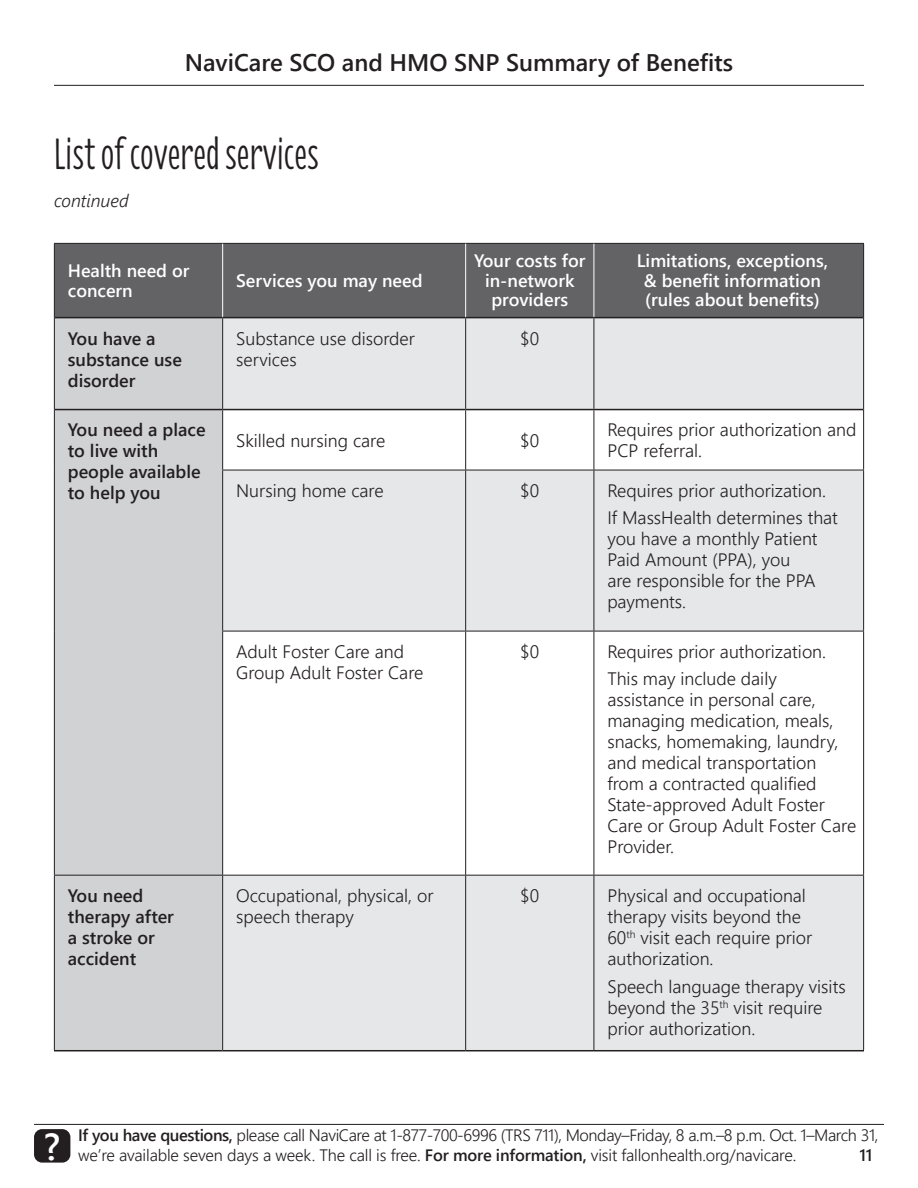
<style>
.page{position:relative;width:918px;height:1188px;background:#fff}
.page>*{position:absolute;margin:0;border:0;box-sizing:border-box;transform-origin:0 0}
._1_ABC_header_FLOR_3{font:45px "Florence";color:#231f20}
.t1{font:37.5px "Webly Sleek UI Semibold";color:#fff}
.t2{font:24px "Webly Sleek UI Semibold";color:#231f20}
._2_body{font:18px/21px "Webly Sleek UI Semilight";color:#231f20}
.Table_text{font:18px/21px "Webly Sleek UI Semilight";color:#231f20}
.Table_text-2{font:18px/19.5px "Webly Sleek UI Semibold";color:#fff;text-align:center}
.Table_text-3{font:18px/21px "Webly Sleek UI Semibold";color:#231f20}
.Normal_pre-bullets{font:18px "Webly Sleek UI Semilight";color:#231f20}
.t3{font:italic 18px "Webly Sleek UI Semilight";color:#231f20}
.t4{font:16.5px/19.8px "Webly Sleek UI Semilight";letter-spacing:-.025em;color:#231f20}
.t5{font:16.5px "Webly Sleek UI Semibold";color:#231f20}
.s1{font-family:"Webly Sleek UI Semibold"}
</style>
<div class="page">
<hr style="left:34px;top:1124px;width:850px;height:1px;background:#231f20">
<div style="left:34px;top:1129px;width:36px;height:34px;background:#231f20;border-radius:8px"></div>
<hr style="left:54px;top:85px;width:810px;height:1px;background:#231f20">
<div style="left:55px;top:244px;width:808px;height:73px;background:#636366"></div>
<div style="left:55px;top:318px;width:167px;height:732px;background:#d1d2d4"></div>
<svg style="left:223px;top:318px;width:640px;height:732px;fill:#e6e7e9"></svg>
<hr style="left:54px;top:318px;width:1px;height:92px;background:#231f20">
<hr style="left:222px;top:318px;width:1px;height:91px;background:#231f20">
<hr style="left:465px;top:318px;width:1px;height:91px;background:#231f20">
<hr style="left:594px;top:318px;width:1px;height:91px;background:#231f20">
<hr style="left:863px;top:318px;width:1px;height:92px;background:#231f20">
<hr style="left:54px;top:410px;width:1px;height:60px;background:#231f20">
<hr style="left:54px;top:470px;width:1px;height:161px;background:#231f20">
<hr style="left:54px;top:631px;width:1px;height:244px;background:#231f20">
<hr style="left:222px;top:410px;width:1px;height:60px;background:#231f20">
<hr style="left:465px;top:410px;width:1px;height:60px;background:#231f20">
<hr style="left:594px;top:410px;width:1px;height:60px;background:#231f20">
<hr style="left:863px;top:410px;width:1px;height:60px;background:#231f20">
<hr style="left:222px;top:470px;width:244px;height:1px;background:#231f20">
<hr style="left:222px;top:470px;width:1px;height:161px;background:#231f20">
<hr style="left:466px;top:470px;width:128px;height:1px;background:#231f20">
<hr style="left:465px;top:470px;width:1px;height:161px;background:#231f20">
<hr style="left:594px;top:470px;width:270px;height:1px;background:#231f20">
<hr style="left:594px;top:470px;width:1px;height:161px;background:#231f20">
<hr style="left:863px;top:470px;width:1px;height:161px;background:#231f20">
<hr style="left:222px;top:631px;width:244px;height:1px;background:#231f20">
<hr style="left:222px;top:631px;width:1px;height:244px;background:#231f20">
<hr style="left:466px;top:631px;width:128px;height:1px;background:#231f20">
<hr style="left:465px;top:631px;width:1px;height:244px;background:#231f20">
<hr style="left:594px;top:631px;width:270px;height:1px;background:#231f20">
<hr style="left:594px;top:631px;width:1px;height:244px;background:#231f20">
<hr style="left:863px;top:631px;width:1px;height:244px;background:#231f20">
<hr style="left:54px;top:875px;width:169px;height:1px;background:#231f20">
<hr style="left:54px;top:876px;width:1px;height:174px;background:#231f20">
<hr style="left:223px;top:875px;width:243px;height:1px;background:#231f20">
<hr style="left:222px;top:876px;width:1px;height:174px;background:#231f20">
<hr style="left:466px;top:875px;width:128px;height:1px;background:#231f20">
<hr style="left:465px;top:876px;width:1px;height:174px;background:#231f20">
<hr style="left:594px;top:875px;width:270px;height:1px;background:#231f20">
<hr style="left:594px;top:876px;width:1px;height:174px;background:#231f20">
<hr style="left:863px;top:876px;width:1px;height:174px;background:#231f20">
<hr style="left:54px;top:243px;width:169px;height:1px;background:#231f20">
<hr style="left:54px;top:244px;width:1px;height:74px;background:#231f20">
<hr style="left:223px;top:243px;width:243px;height:1px;background:#231f20">
<hr style="left:466px;top:243px;width:128px;height:1px;background:#231f20">
<hr style="left:594px;top:243px;width:270px;height:1px;background:#231f20">
<hr style="left:863px;top:244px;width:1px;height:74px;background:#231f20">
<hr style="left:55px;top:317px;width:168px;height:1px;background:#231f20">
<hr style="left:223px;top:317px;width:243px;height:1px;background:#231f20">
<hr style="left:466px;top:317px;width:128px;height:1px;background:#231f20">
<hr style="left:594px;top:317px;width:269px;height:1px;background:#231f20">
<hr style="left:222px;top:244px;width:1px;height:73px;background:#fff">
<hr style="left:465px;top:244px;width:1px;height:73px;background:#fff">
<hr style="left:594px;top:244px;width:1px;height:73px;background:#fff">
<hr style="left:55px;top:409px;width:168px;height:1px;background:#231f20">
<hr style="left:223px;top:409px;width:243px;height:1px;background:#231f20">
<hr style="left:466px;top:409px;width:128px;height:1px;background:#231f20">
<hr style="left:594px;top:409px;width:269px;height:1px;background:#231f20">
<hr style="left:54px;top:1050px;width:169px;height:1px;background:#231f20">
<hr style="left:223px;top:1050px;width:243px;height:1px;background:#231f20">
<hr style="left:466px;top:1050px;width:128px;height:1px;background:#231f20">
<hr style="left:594px;top:1050px;width:270px;height:1px;background:#231f20">
<h3 class="t2" style="left:185px;top:45px;width:550px">NaviCare SCO and HMO SNP Summary of Benefits</h3>
<p class="_1_ABC_header_FLOR_3" style="left:54px;top:118px;width:267px">List of covered services</p>
<p class="t3" style="left:54px;top:188px;width:76px">continued</p>
<p class="Table_text-2" style="left:68px;top:260px;width:123px;text-align:left">Health need or concern</p>
<p class="Table_text-2" style="left:236px;top:270px;width:188px">Services you may need</p>
<p class="Table_text-2" style="left:474px;top:251px;width:113px">Your costs for in-network providers</p>
<p class="Table_text-2" style="left:637px;top:251px;width:193px">Limitations, exceptions, &amp; benefit information (rules about benefits)</p>
<p class="Table_text-3" style="left:68px;top:327px;width:116px">You have a substance use disorder</p>
<p class="Table_text" style="left:236px;top:327px;width:180px">Substance use disorder services</p>
<p class="Normal_pre-bullets" style="left:520px;top:325px;width:20px">$0</p>
<p class="Table_text-3" style="left:68px;top:419px;width:139px">You need a place to live with people available to help you</p>
<p class="Table_text" style="left:236px;top:429px;width:151px">Skilled nursing care</p>
<p class="Normal_pre-bullets" style="left:520px;top:427px;width:20px">$0</p>
<p class="_2_body" style="left:607px;top:418px;width:250px">Requires prior authorization and<br>PCP referral.</p>
<p class="Table_text" style="left:236px;top:479px;width:149px">Nursing home care</p>
<p class="Normal_pre-bullets" style="left:520px;top:477px;width:20px">$0</p>
<p class="_2_body" style="left:607px;top:479px;width:220px">Requires prior authorization.</p>
<p class="_2_body" style="left:607px;top:507px;width:232px">If MassHealth determines that you have a monthly Patient<br>Paid Amount (PPA), you<br>are responsible for the PPA payments.</p>
<p class="Table_text" style="left:236px;top:640px;width:189px">Adult Foster Care and<br>Group Adult Foster Care</p>
<p class="Normal_pre-bullets" style="left:520px;top:638px;width:20px">$0</p>
<p class="_2_body" style="left:607px;top:640px;width:220px">Requires prior authorization.</p>
<p class="_2_body" style="left:607px;top:668px;width:250px">This may include daily assistance in personal care, managing medication, meals, snacks, homemaking, laundry, and medical transportation from a contracted qualified<br>State-approved Adult Foster<br>Care or Group Adult Foster Care<br>Provider.</p>
<p class="Table_text-3" style="left:68px;top:884px;width:108px">You need therapy after a stroke or accident</p>
<p class="Table_text" style="left:236px;top:884px;width:199px">Occupational, physical, or speech therapy</p>
<p class="Normal_pre-bullets" style="left:520px;top:882px;width:20px">$0</p>
<p class="_2_body" style="left:607px;top:884px;width:206px">Physical and occupational therapy visits beyond the<br>60<sup>th</sup> visit each require prior authorization.</p>
<p class="_2_body" style="left:607px;top:975px;width:240px">Speech language therapy visits beyond the 35<sup>th</sup> visit require prior authorization.</p>
<h2 class="t1" style="left:44px;top:1118px;width:18px">?</h2>
<p class="t4" style="left:78px;top:1124px;width:802px"><span class="s1">If you have questions,</span> please call NaviCare at 1-877-700-6996 (TRS 711), Monday–Friday, 8 a.m.–8 p.m. Oct. 1–March 31, we’re available seven days a week. The call is free. <span class="s1">For more information,</span> visit fallonhealth.org/navicare.</p>
<p class="t5" style="left:859px;top:1142px;width:15px">11</p>
</div>
